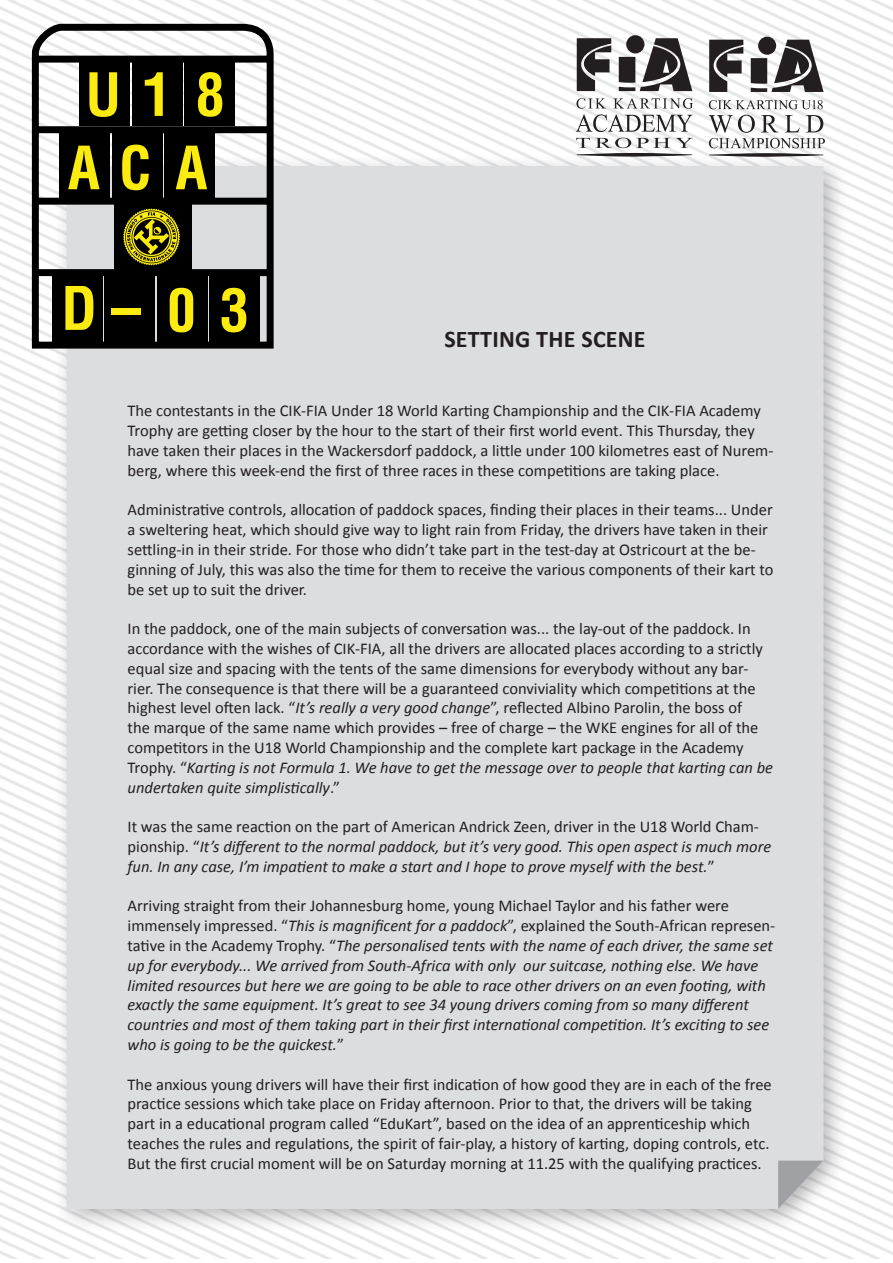
<style>
.page{position:relative;width:893px;height:1263px;background:#fff}
.page>*{position:absolute;margin:0;border:0;box-sizing:border-box;transform-origin:0 0}
.t1{font:700 condensed 58.5px "Helvetica LT";color:#fceb0f}
.t2{font:700 condensed 58.2px/73.3px "Helvetica LT";color:#fceb0f;text-align:center}
.t3{font:700 24px "Calibri";letter-spacing:.01em;color:#231f20}
.t4{font:16.5px/19.8px "Calibri";color:#231f20}
.t5{font:italic 16.5px/19.8px "Calibri";color:#231f20}
.s1{font-size:58.2px}
.s2{font-style:italic}
.s3{font-style:normal}
</style>
<div class="page">
<svg style="left:0;top:0;width:893px;height:399px"></svg>
<div style="left:53px;top:152px;width:794px;height:1080px;background:#231f20;opacity:.31"></div>
<div style="left:67px;top:166px;width:756px;height:1043px;background:#dcdddf"></div>
<svg style="left:778px;top:1160px;width:45px;height:49px"></svg>
<svg style="left:577px;top:38px;width:34px;height:53px"></svg>
<svg style="left:619px;top:38px;width:73px;height:53px"></svg>
<div style="left:626px;top:35px;width:18px;height:18px;background:#231f20;border-radius:50%"></div>
<svg style="left:576px;top:138px;width:117px;height:19px"></svg>
<svg style="left:576px;top:98px;width:117px;height:34px"></svg>
<svg style="left:28px;top:20px;width:251px;height:332px"></svg>
<div style="left:79px;top:58px;width:50px;height:68px;background:#000"></div>
<div style="left:59px;top:132px;width:51px;height:67px;background:#000"></div>
<div style="left:52px;top:275px;width:50px;height:68px;background:#000"></div>
<div style="left:104px;top:275px;width:50px;height:68px;background:#000"></div>
<div style="left:157px;top:275px;width:50px;height:68px;background:#000"></div>
<div style="left:210px;top:275px;width:50px;height:68px;background:#000"></div>
<div style="left:114px;top:202px;width:77px;height:67px;background:#000"></div>
<div style="left:132px;top:58px;width:50px;height:68px;background:#000"></div>
<div style="left:112px;top:132px;width:50px;height:67px;background:#000"></div>
<div style="left:185px;top:58px;width:50px;height:68px;background:#000"></div>
<div style="left:165px;top:131px;width:50px;height:67px;background:#000"></div>
<svg style="left:123px;top:208px;width:57px;height:57px"></svg>
<svg style="left:709px;top:40px;width:34px;height:52px"></svg>
<svg style="left:751px;top:40px;width:73px;height:52px"></svg>
<div style="left:758px;top:37px;width:18px;height:18px;background:#231f20;border-radius:50%"></div>
<svg style="left:709px;top:100px;width:114px;height:9px"></svg>
<svg style="left:709px;top:115px;width:116px;height:42px"></svg>
<h2 class="t2" style="left:68px;top:58px;width:158px">U 1 8<br>A C A</h2>
<p class="t1" style="left:61px;top:272px;width:189px">D – <span class="s1">0 3</span></p>
<p class="t3" style="left:444px;top:324px;width:203px">SETTING THE SCENE</p>
<p class="t4" style="left:128px;top:400px;width:647px">The contestants in the CIK-FIA Under 18 World Karting Championship and the CIK-FIA Academy Trophy are getting closer by the hour to the start of their first world event. This Thursday, they have taken their places in the Wackersdorf paddock, a little under 100 kilometres east of Nurem&shy;berg, where this week-end the first of three races in these competitions are taking place.</p>
<p class="t4" style="left:128px;top:499px;width:647px">Administrative controls, allocation of paddock spaces, finding their places in their teams... Under a sweltering heat, which should give way to light rain from Friday, the drivers have taken in their settling-in in their stride. For those who didn’t take part in the test-day at Ostricourt at the be&shy;ginning of July, this was also the time for them to receive the various components of their kart to be set up to suit the driver.</p>
<p class="t4" style="left:128px;top:618px;width:647px">In the paddock, one of the main subjects of conversation was... the lay-out of the paddock. In accordance with the wishes of CIK-FIA, all the drivers are allocated places according to a strictly equal size and spacing with the tents of the same dimensions for everybody without any bar&shy;rier. The consequence is that there will be a guaranteed conviviality which competitions at the highest level often lack. “<span class="s2">It’s really a very good change</span>”, reflected Albino Parolin, the boss of<br>the marque of the same name which provides – free of charge – the WKE engines for all of the competitors in the U18 World Championship and the complete kart package in the Academy Trophy. “<span class="s2">Karting is not Formula 1. We have to get the message over to people that karting can be undertaken quite simplistically</span>.”</p>
<p class="t5" style="left:128px;top:816px;width:645px"><span class="s3">It was the same reaction on the part of American Andrick Zeen, driver in the U18 World Cham&shy;pionship. “</span>It’s different to the normal paddock, but it’s very good. This open aspect is much more fun. In any case, I’m impatient to make a start and I hope to prove myself with the best.<span class="s3">”</span></p>
<p class="t5" style="left:128px;top:895px;width:649px"><span class="s3">Arriving straight from their Johannesburg home, young Michael Taylor and his father were immensely impressed. “</span>This is magnificent for a paddock<span class="s3">”, explained the South-African represen&shy;tative in the Academy Trophy. “</span>The personalised tents with the name of each driver, the same set up for everybody... We arrived from South-Africa with only our suitcase, nothing else. We have limited resources but here we are going to be able to race other drivers on an even footing, with exactly the same equipment. It’s great to see 34 young drivers coming from so many different countries and most of them taking part in their first international competition. It’s exciting to see who is going to be the quickest.<span class="s3">”</span></p>
<p class="t4" style="left:128px;top:1073px;width:646px">The anxious young drivers will have their first indication of how good they are in each of the free practice sessions which take place on Friday afternoon. Prior to that, the drivers will be taking part in a educational program called “EduKart”, based on the idea of an apprenticeship which teaches the rules and regulations, the spirit of fair-play, a history of karting, doping controls, etc.<br>But the first crucial moment will be on Saturday morning at 11.25 with the qualifying practices.</p>
</div>
